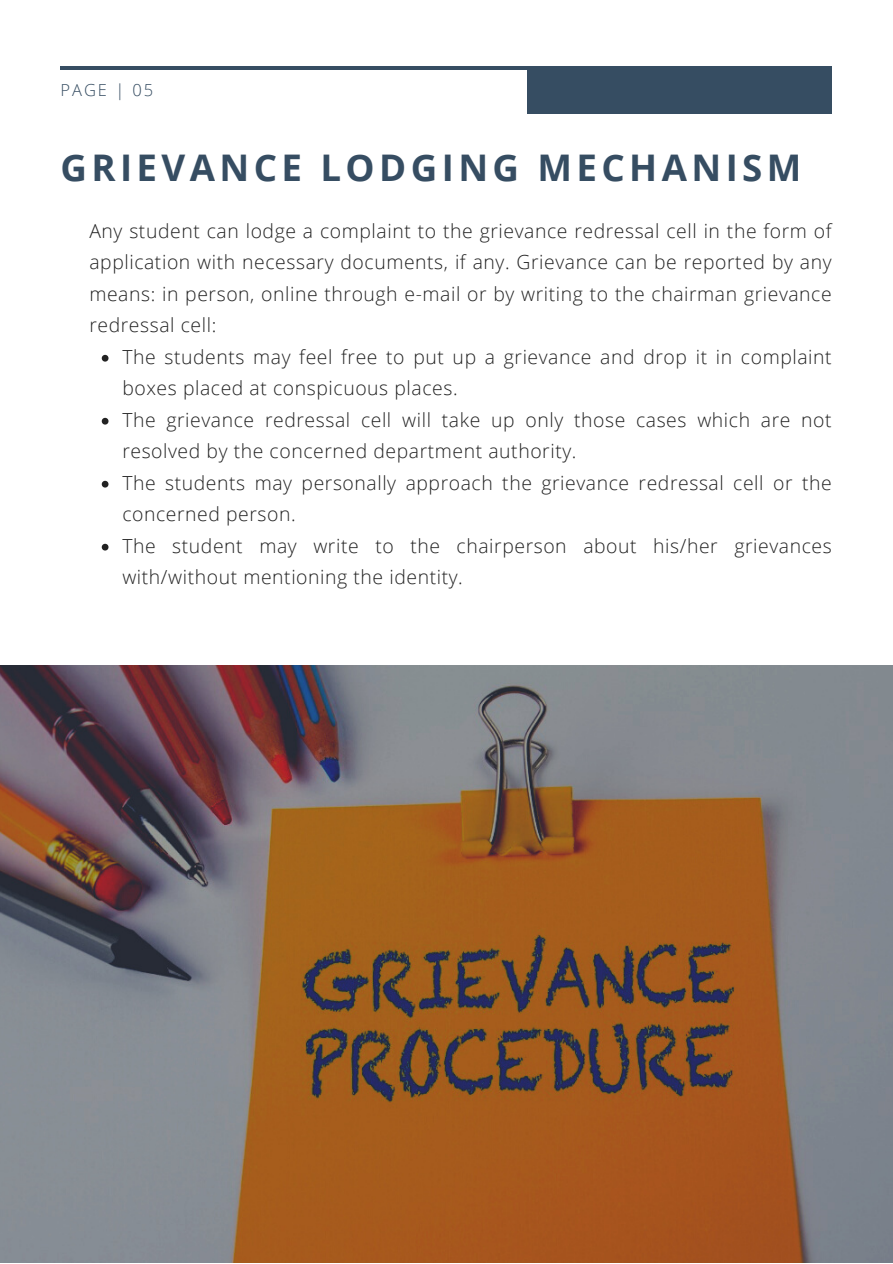
<style>
.page{position:relative;width:893px;height:1264px;background:#fff}
.page>*{position:absolute;margin:0;border:0;box-sizing:border-box;transform-origin:0 0}
.t1{font:700 36.75px "Open Sans";letter-spacing:.12em;color:#364d62}
.t2{font:300 19.35px/31.5px "Open Sans";letter-spacing:.03em;color:#222}
.t3{font:300 16.5px "Open Sans";letter-spacing:.12em;color:#364d62}
</style>
<div class="page">
<hr style="left:60px;top:66px;width:770px;height:4px;background:#364d62">
<div style="left:527px;top:66px;width:305px;height:47px;background:#364d62"></div>
<img style="left:0;top:665px;width:892px;height:597px">
<svg style="left:102px;top:355px;width:6px;height:6px"></svg>
<svg style="left:102px;top:418px;width:6px;height:6px"></svg>
<svg style="left:102px;top:481px;width:6px;height:6px"></svg>
<svg style="left:102px;top:544px;width:6px;height:6px"></svg>
<p class="t3" style="left:60px;top:79px;width:94px">PAGE | 05</p>
<p class="t1" style="left:60px;top:142px;width:742px">GRIEVANCE LODGING MECHANISM</p>
<p class="t2" style="left:89px;top:215px;width:743px;text-align:justify">Any student can lodge a complaint to the grievance redressal cell in the form of application with necessary documents, if any. Grievance can be reported by any means: in person, online through e-mail or by writing to the chairman grievance redressal cell:</p>
<p class="t2" style="left:122px;top:340px;width:710px">The students may feel free to put up a grievance and drop it in complaint boxes placed at conspicuous places.</p>
<p class="t2" style="left:122px;top:403px;width:710px">The grievance redressal cell will take up only those cases which are not resolved by the concerned department authority.</p>
<p class="t2" style="left:122px;top:466px;width:710px">The students may personally approach the grievance redressal cell or the concerned person.</p>
<p class="t2" style="left:122px;top:529px;width:710px">The student may write to the chairperson about his/her grievances with/without mentioning the identity.</p>
</div>
